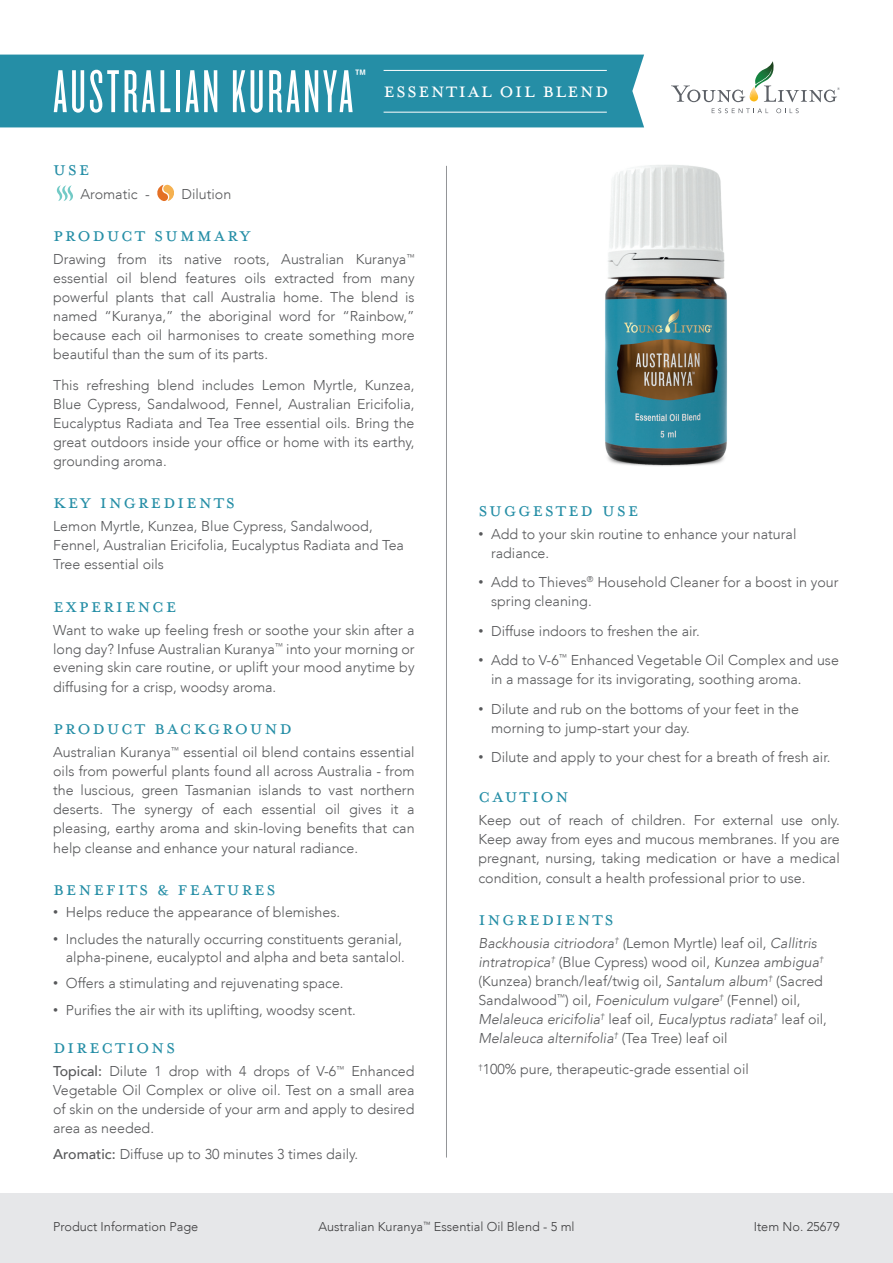
<style>
.page{position:relative;width:893px;height:1263px;background:#fff}
.page>*{position:absolute;margin:0;border:0;box-sizing:border-box;transform-origin:0 0}
.ProductName_Header{font:63px "Knockout 26 Junior Flywght";letter-spacing:.05em;color:#fff}
.BodyText_Header{font:24px "Mrs Eaves All Small Caps";letter-spacing:.05em;color:#fff}
.BodyText_Header-2{font:22.5px "Mrs Eaves All Small Caps";letter-spacing:.08em;color:#258ea6}
.BodyText{font:300 14.25px/18.9px "Avenir LT";color:#57585a;text-align:justify}
.BodyText-2{font:italic 300 14.25px/18.9px "Avenir LT";color:#57585a}
.t1{font:300 12.75px "Avenir LT";color:#3e3e3f}
.s1{font-family:"Arial";font-weight:400}
.s2{font-weight:500}
.s3{font-style:normal}
</style>
<div class="page">
<div style="left:0;top:1193px;width:893px;height:70px;background:#e6e7e9"></div>
<div style="left:0;top:55px;width:644px;height:72px;background:#258ea6"></div>
<svg style="left:57px;top:185px;width:16px;height:16px"></svg>
<svg style="left:157px;top:185px;width:17px;height:16px"></svg>
<svg style="left:712px;top:108px;width:56px;height:5px"></svg>
<svg style="left:776px;top:108px;width:23px;height:5px"></svg>
<svg style="left:671px;top:61px;width:169px;height:41px"></svg>
<hr style="left:446px;top:166px;width:1px;height:991px;background:#939598">
<hr style="left:384px;top:112px;width:223px;height:1px;background:#fff">
<hr style="left:384px;top:70px;width:223px;height:1px;background:#fff">
<img style="left:605px;top:165px;width:122px;height:301px">
<p class="ProductName_Header" style="left:53px;top:56px;width:314px">AUSTRALIAN KURANYA<sup>™</sup></p>
<p class="BodyText_Header" style="left:384px;top:81px;width:226px">ESSEnTIAL OIL BLEND</p>
<p class="BodyText_Header-2" style="left:53px;top:160px;width:38px">USE</p>
<p class="BodyText" style="left:80px;top:185px;width:71px">Aromatic -</p>
<p class="BodyText" style="left:181px;top:185px;width:51px">Dilution</p>
<p class="BodyText_Header-2" style="left:53px;top:226px;width:199px">product summary</p>
<p class="BodyText" style="left:53px;top:250px;width:363px">Drawing from its native roots, Australian Kuranya<sup>™ </sup>essential oil blend features oils extracted from many powerful plants that call Australia home. The blend is named “Kuranya,” the aboriginal word for “Rainbow,” because each oil harmonises to create something more beautiful than the sum of its parts.</p>
<p class="BodyText" style="left:53px;top:376px;width:363px">This refreshing blend includes Lemon Myrtle, Kunzea, Blue Cypress, Sandalwood, Fennel, Australian Ericifolia, Eucalyptus Radiata and Tea Tree essential oils. Bring the great outdoors inside your office or home with its earthy, grounding aroma.</p>
<p class="BodyText_Header-2" style="left:53px;top:493px;width:183px">KEY INGREDIENTS</p>
<p class="BodyText" style="left:53px;top:517px;width:352px;text-align:left">Lemon Myrtle, Kunzea, Blue Cypress, Sandalwood,<br>Fennel, Australian Ericifolia, Eucalyptus Radiata and Tea<br>Tree essential oils</p>
<p class="BodyText_Header-2" style="left:53px;top:596px;width:125px">experience</p>
<p class="BodyText" style="left:53px;top:620px;width:363px">Want to wake up feeling fresh or soothe your skin after a long day? Infuse Australian Kuranya<sup>™</sup> into your morning or evening skin care routine, or uplift your mood anytime by diffusing for a crisp, woodsy aroma.</p>
<p class="BodyText_Header-2" style="left:53px;top:719px;width:240px">product background</p>
<p class="BodyText" style="left:53px;top:743px;width:363px">Australian Kuranya<sup>™</sup> essential oil blend contains essential oils from powerful plants found all across Australia - from the luscious, green Tasmanian islands to vast northern deserts. The synergy of each essential oil gives it a pleasing, earthy aroma and skin-loving benefits that can help cleanse and enhance your natural radiance.</p>
<p class="BodyText_Header-2" style="left:53px;top:879px;width:224px">benefits &amp; features</p>
<p class="BodyText" style="left:53px;top:903px;width:289px"><span class="s1">•</span> Helps reduce the appearance of blemishes.</p>
<p class="BodyText" style="left:53px;top:930px;width:353px;line-height:18px;text-align:right"><span class="s1">•</span> Includes the naturally occurring constituents geranial, alpha-pinene, eucalyptol and alpha and beta santalol.</p>
<p class="BodyText" style="left:53px;top:974px;width:292px"><span class="s1">•</span> Offers a stimulating and rejuvenating space.</p>
<p class="BodyText" style="left:53px;top:1001px;width:304px"><span class="s1">•</span> Purifies the air with its uplifting, woodsy scent.</p>
<p class="BodyText_Header-2" style="left:53px;top:1038px;width:124px">directions</p>
<p class="BodyText" style="left:53px;top:1062px;width:363px"><span class="s2">Topical:</span> Dilute 1 drop with 4 drops of V-6<sup>™</sup> Enhanced Vegetable Oil Complex or olive oil. Test on a small area of skin on the underside of your arm and apply to desired area as needed.</p>
<p class="BodyText" style="left:53px;top:1145px;width:306px"><span class="s2">Aromatic:</span> Diffuse up to 30 minutes 3 times daily.</p>
<p class="BodyText_Header-2" style="left:478px;top:500px;width:161px">suggested use</p>
<p class="BodyText" style="left:491px;top:524px;width:307px;text-indent:-13px"><span class="s1">•</span> Add to your skin routine to enhance your natural radiance.</p>
<p class="BodyText" style="left:491px;top:573px;width:349px;text-indent:-13px"><span class="s1">•</span> Add to Thieves<sup>®</sup> Household Cleaner for a boost in your spring cleaning.</p>
<p class="BodyText" style="left:478px;top:621px;width:223px"><span class="s1">•</span> Diffuse indoors to freshen the air.</p>
<p class="BodyText" style="left:491px;top:651px;width:349px;text-indent:-13px"><span class="s1">•</span> Add to V-6<sup>™</sup> Enhanced Vegetable Oil Complex and use in a massage for its invigorating, soothing aroma.</p>
<p class="BodyText" style="left:491px;top:699px;width:309px;text-indent:-13px"><span class="s1">•</span> Dilute and rub on the bottoms of your feet in the morning to jump-start your day.</p>
<p class="BodyText" style="left:478px;top:748px;width:354px"><span class="s1">•</span> Dilute and apply to your chest for a breath of fresh air.</p>
<p class="BodyText_Header-2" style="left:478px;top:787px;width:92px">caution</p>
<p class="BodyText" style="left:478px;top:811px;width:363px">Keep out of reach of children. For external use only.<br>Keep away from eyes and mucous membranes. If you are pregnant, nursing, taking medication or have a medical condition, consult a health professional prior to use.</p>
<p class="BodyText_Header-2" style="left:478px;top:910px;width:137px">INGREDIENTS</p>
<p class="BodyText-2" style="left:478px;top:934px;width:350px">Backhousia citriodora<sup>†</sup> (<span class="s3">Lemon Myrtle) leaf oil,</span> Callitris intratropica<sup>†</sup> <span class="s3">(Blue Cypress) wood oil,</span> Kunzea ambigua<sup>† </sup><span class="s3">(Kunzea) branch/leaf/twig oil,</span> Santalum album<sup>†</sup> <span class="s3">(Sacred Sandalwood</span><sup>™</sup><span class="s3">) oil,</span> Foeniculum vulgare<sup>†</sup> <span class="s3">(Fennel) oil, </span>Melaleuca ericifolia<sup>†</sup> <span class="s3">leaf oil,</span> Eucalyptus radiata<sup>†</sup> <span class="s3">leaf oil, </span>Melaleuca alternifolia<sup>†</sup> <span class="s3">(Tea Tree) leaf oil</span></p>
<p class="BodyText" style="left:478px;top:1060px;width:272px"><sup>†</sup>100% pure, therapeutic-grade essential oil</p>
<p class="t1" style="left:53px;top:1219px;width:147px">Product Information Page</p>
<p class="t1" style="left:318px;top:1219px;width:258px">Australian Kuranya<sup>™</sup> Essential Oil Blend - 5 ml</p>
<p class="t1" style="left:754px;top:1219px;width:88px">Item No. 25679</p>
</div>
